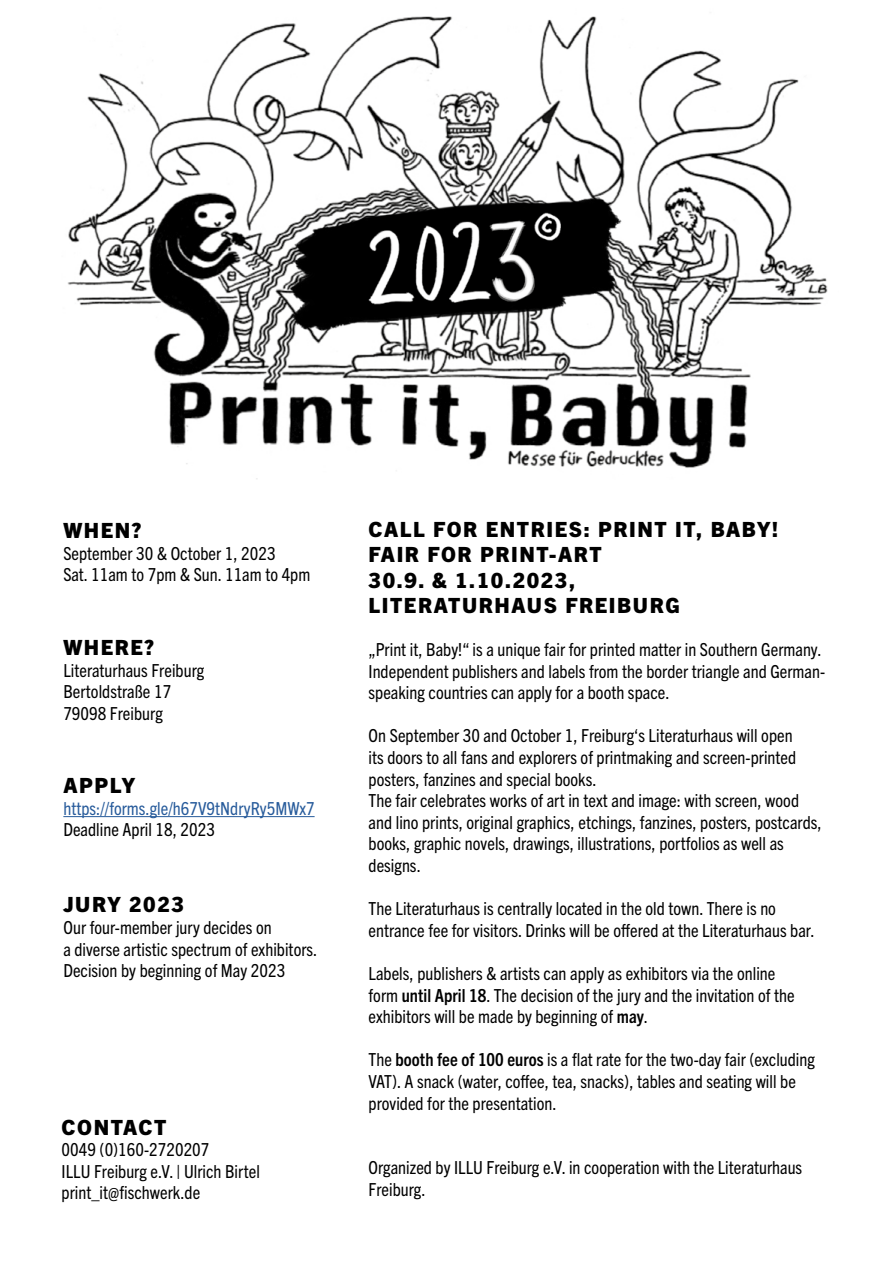
<style>
.page{position:relative;width:893px;height:1263px;background:#fff}
.page>*{position:absolute;margin:0;border:0;box-sizing:border-box;transform-origin:0 0}
.t1{font:800 21px/25.2px "Trade Gothic Next LT Pro";letter-spacing:.075em;color:#000}
.t2{font:condensed 18px/21.6px "Trade Gothic Next LT Pro";color:#000}
.t3{font:condensed 18px "Trade Gothic Next LT Pro";color:#275b9b}
.s1{font-weight:700}
</style>
<div class="page">
<img style="left:67px;top:16px;width:761px;height:463px">
<hr style="left:63px;top:816px;width:252px;height:1px;background:#275b9b">
<img style="left:272px;top:173px;width:357px;height:195px">
<p class="t1" style="left:63px;top:516px;width:80px">WHEN?</p>
<p class="t2" style="left:63px;top:541px;width:248px">September 30 &amp; October 1, 2023<br>Sat. 11am to 7pm &amp; Sun. 11am to 4pm</p>
<p class="t1" style="left:63px;top:633px;width:92px">WHERE?</p>
<p class="t2" style="left:63px;top:658px;width:142px">Literaturhaus Freiburg<br>Bertoldstraße 17<br>79098 Freiburg</p>
<p class="t1" style="left:63px;top:771px;width:73px">APPLY</p>
<p class="t3" style="left:63px;top:796px;width:253px">https://forms.gle/h67V9tNdryRy5MWx7</p>
<p class="t2" style="left:63px;top:818px;width:153px">Deadline April 18, 2023</p>
<p class="t1" style="left:63px;top:891px;width:122px">JURY 2023</p>
<p class="t2" style="left:63px;top:915px;width:256px">Our four-member jury decides on<br>a diverse artistic spectrum of exhibitors.<br>Decision by beginning of May 2023</p>
<p class="t1" style="left:62px;top:1113px;width:106px">CONTACT</p>
<p class="t2" style="left:62px;top:1138px;width:200px">0049 (0)160-2720207<br>ILLU Freiburg e.V. | Ulrich Birtel print_it@fischwerk.de</p>
<p class="t1" style="left:369px;top:515px;width:411px">CALL FOR ENTRIES: PRINT IT, BABY!<br>FAIR FOR PRINT-ART<br>30.9. &amp; 1.10.2023,<br>LITERATURHAUS FREIBURG</p>
<p class="t2" style="left:369px;top:637px;width:458px">„Print it, Baby!“ is a unique fair for printed matter in Southern Germany.<br>Independent publishers and labels from the border triangle and German&shy;speaking countries can apply for a booth space.</p>
<p class="t2" style="left:369px;top:724px;width:455px">On September 30 and October 1, Freiburg‘s Literaturhaus will open<br>its doors to all fans and explorers of printmaking and screen-printed posters, fanzines and special books.<br>The fair celebrates works of art in text and image: with screen, wood and lino prints, original graphics, etchings, fanzines, posters, postcards, books, graphic novels, drawings, illustrations, portfolios as well as designs.</p>
<p class="t2" style="left:369px;top:897px;width:448px">The Literaturhaus is centrally located in the old town. There is no entrance fee for visitors. Drinks will be offered at the Literaturhaus bar.</p>
<p class="t2" style="left:369px;top:961px;width:428px">Labels, publishers &amp; artists can apply as exhibitors via the online form <span class="s1">until April 18</span>. The decision of the jury and the invitation of the exhibitors will be made by beginning of <span class="s1">may</span>.</p>
<p class="t2" style="left:369px;top:1048px;width:448px">The <span class="s1">booth fee of 100 euros</span> is a flat rate for the two-day fair (excluding<br>VAT). A snack (water, coffee, tea, snacks), tables and seating will be provided for the presentation.</p>
<p class="t2" style="left:369px;top:1156px;width:435px">Organized by ILLU Freiburg e.V. in cooperation with the Literaturhaus<br>Freiburg.</p>
</div>
